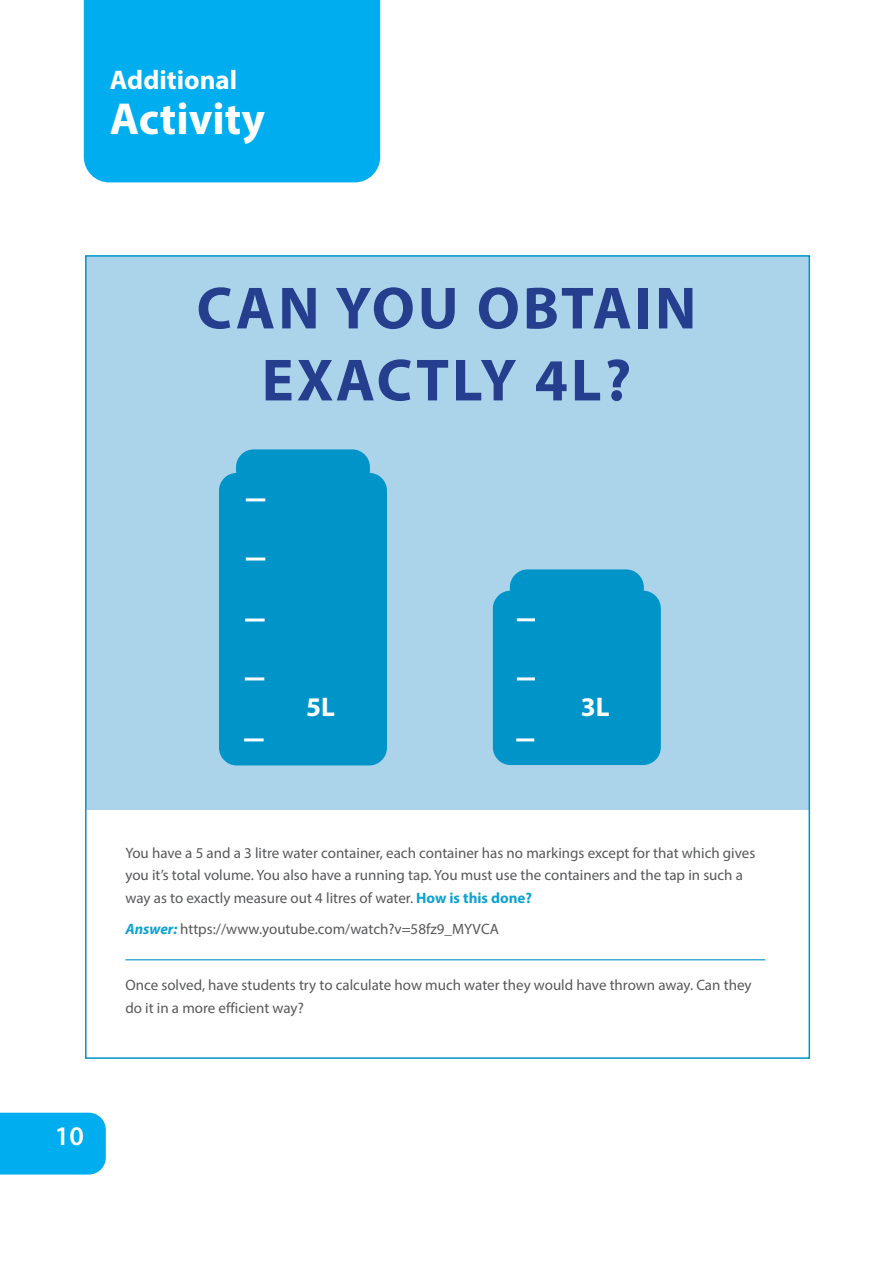
<style>
.page{position:relative;width:893px;height:1263px;background:#fff}
.page>*{position:absolute;margin:0;border:0;box-sizing:border-box;transform-origin:0 0}
.Sub_Heading{font:700 60px "Myriad Pro";letter-spacing:.05em;color:#253f8e}
.Main_Heading{font:700 45px "Myriad Pro";color:#fff}
.Main_Heading-2{font:700 27px "Myriad Pro";color:#fff}
.Sub_Heading-2{font:700 27px "Myriad Pro";color:#fff}
.t1{font:600 27px "Myriad Pro";color:#fff}
.Sub_Heading-3{font:15px/22.5px "Myriad Pro";color:#57585a}
.s1{font-weight:700;color:#0da2d2}
.s2{font-weight:700;font-style:italic;color:#0da2d2}
</style>
<div class="page">
<div style="left:84px;top:0;width:296px;height:182px;background:#00aeef"></div>
<div style="left:0;top:1113px;width:106px;height:61px;background:#00aeef"></div>
<div style="left:86px;top:256px;width:723px;height:553px;background:#abd4ea"></div>
<div style="left:220px;top:474px;width:166px;height:291px;background:#0094c8;border-radius:17px"></div>
<div style="left:219px;top:473px;width:168px;height:292px;border:2px solid #0094c8;border-radius:17px"></div>
<div style="left:494px;top:591px;width:166px;height:173px;background:#0094c8;border-radius:17px"></div>
<div style="left:493px;top:591px;width:168px;height:174px;border:2px solid #0094c8;border-radius:17px"></div>
<div style="left:237px;top:450px;width:132px;height:37px;background:#0094c8;border-radius:17px"></div>
<div style="left:236px;top:449px;width:134px;height:39px;border:2px solid #0094c8;border-radius:17px"></div>
<div style="left:511px;top:570px;width:132px;height:37px;background:#0094c8;border-radius:17px"></div>
<div style="left:510px;top:569px;width:134px;height:39px;border:2px solid #0094c8;border-radius:17px"></div>
<hr style="left:516px;top:738px;width:18px;height:3px;background:#fff">
<hr style="left:244px;top:738px;width:20px;height:3px;background:#fff">
<hr style="left:245px;top:618px;width:20px;height:3px;background:#fff">
<hr style="left:517px;top:677px;width:18px;height:3px;background:#fff">
<hr style="left:245px;top:677px;width:19px;height:3px;background:#fff">
<hr style="left:246px;top:557px;width:19px;height:3px;background:#fff">
<hr style="left:517px;top:618px;width:18px;height:3px;background:#fff">
<hr style="left:246px;top:498px;width:19px;height:3px;background:#fff">
<hr style="left:125px;top:959px;width:640px;height:1px;background:#0094c8">
<p class="Main_Heading-2" style="left:110px;top:62px;width:129px">Additional</p>
<p class="Main_Heading" style="left:110px;top:89px;width:157px">Activity</p>
<p class="Sub_Heading" style="left:197px;top:269px;width:501px">CAN YOU OBTAIN</p>
<p class="Sub_Heading" style="left:262px;top:341px;width:371px">EXACTLY 4L?</p>
<p class="Sub_Heading-2" style="left:306px;top:689px;width:30px">5L</p>
<p class="Sub_Heading-2" style="left:581px;top:689px;width:30px">3L</p>
<p class="Sub_Heading-3" style="left:125px;top:841px;width:631px">You have a 5 and a 3 litre water container, each container has no markings except for that which gives you it’s total volume. You also have a running tap. You must use the containers and the tap in such a way as to exactly measure out 4 litres of water. <span class="s1">How is this done?</span></p>
<p class="Sub_Heading-3" style="left:125px;top:917px;width:375px"><span class="s2">Answer:</span> https://www.youtube.com/watch?v=58fz9_MYVCA</p>
<p class="Sub_Heading-3" style="left:125px;top:973px;width:628px">Once solved, have students try to calculate how much water they would have thrown away. Can they do it in a more efficient way?</p>
<p class="t1" style="left:55px;top:1119px;width:30px">10</p>
</div>
